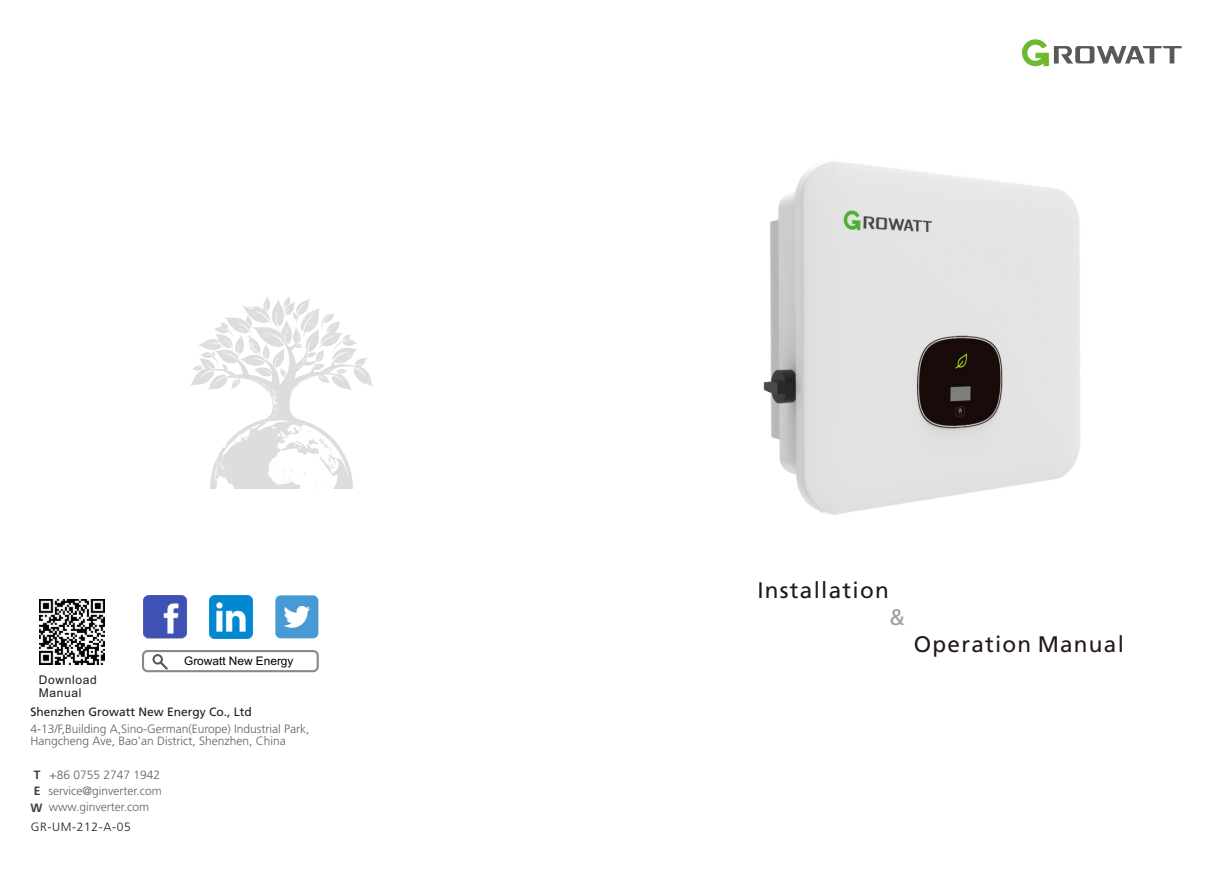
<style>
.page{position:relative;width:1212px;height:893px;background:#fff}
.page>*{position:absolute;margin:0;border:0;box-sizing:border-box;transform-origin:0 0}
.t1{font:22.5px "True Frutiger Roman";letter-spacing:.055em;color:#231916}
.t2{font:22.5px "True Frutiger Roman";color:#a0a0a1}
.t3{font:300 12px/12.6px "True Frutiger";color:#616060}
.t4{font:12px "True Frutiger Roman";color:#231916}
.t5{font:12px/13px "Arial";letter-spacing:.055em;color:#231916}
.t6{font:300 12px "True Frutiger";letter-spacing:.055em;color:#231916}
.t7{font:700 12px/16.5px "True Frutiger";color:#3f3b3a}
.t8{font:11.85px "Arial Unicode MS";color:#000}
</style>
<div class="page">
<svg style="left:190px;top:297px;width:183px;height:191px"></svg>
<div style="left:142px;top:650px;width:177px;height:22px;background:#fff;border:2px solid #898989;border-radius:5px"></div>
<svg style="left:152px;top:654px;width:11px;height:10px"></svg>
<svg style="left:155px;top:656px;width:13px;height:14px"></svg>
<div style="left:275px;top:595px;width:43px;height:43px;background:#489ad5;border-radius:5px"></div>
<svg style="left:283px;top:606px;width:27px;height:22px"></svg>
<img style="left:210px;top:595px;width:43px;height:43px">
<img style="left:144px;top:595px;width:43px;height:43px">
<svg style="left:1022px;top:39px;width:160px;height:27px"></svg>
<img style="left:763px;top:161px;width:317px;height:354px">
<img style="left:40px;top:599px;width:65px;height:66px">
<p class="t5" style="left:39px;top:674px;width:60px">Download<br>Manual</p>
<p class="t8" style="left:184px;top:656px;width:111px">Growatt New Energy</p>
<p class="t4" style="left:31px;top:705px;width:223px">Shenzhen Growatt New Energy Co., Ltd</p>
<p class="t3" style="left:31px;top:722px;width:280px">4-13/F,Building A,Sino-German(Europe) Industrial Park,<br>Hangcheng Ave, Bao’an District, Shenzhen, China</p>
<p class="t3" style="left:49px;top:769px;width:112px">+86 0755 2747 1942</p>
<p class="t3" style="left:49px;top:801px;width:102px">www.ginverter.com</p>
<p class="t7" style="left:31px;top:766px;width:13px">T<br>E<br>W</p>
<p class="t3" style="left:49px;top:784px;width:115px">service@ginverter.com</p>
<p class="t6" style="left:31px;top:820px;width:102px">GR-UM-212-A-05</p>
<h1 class="t1" style="left:757px;top:577px;width:133px">Installation</h1>
<h1 class="t2" style="left:889px;top:604px;width:18px">&amp;</h1>
<h1 class="t1" style="left:914px;top:631px;width:212px">Operation Manual</h1>
</div>
